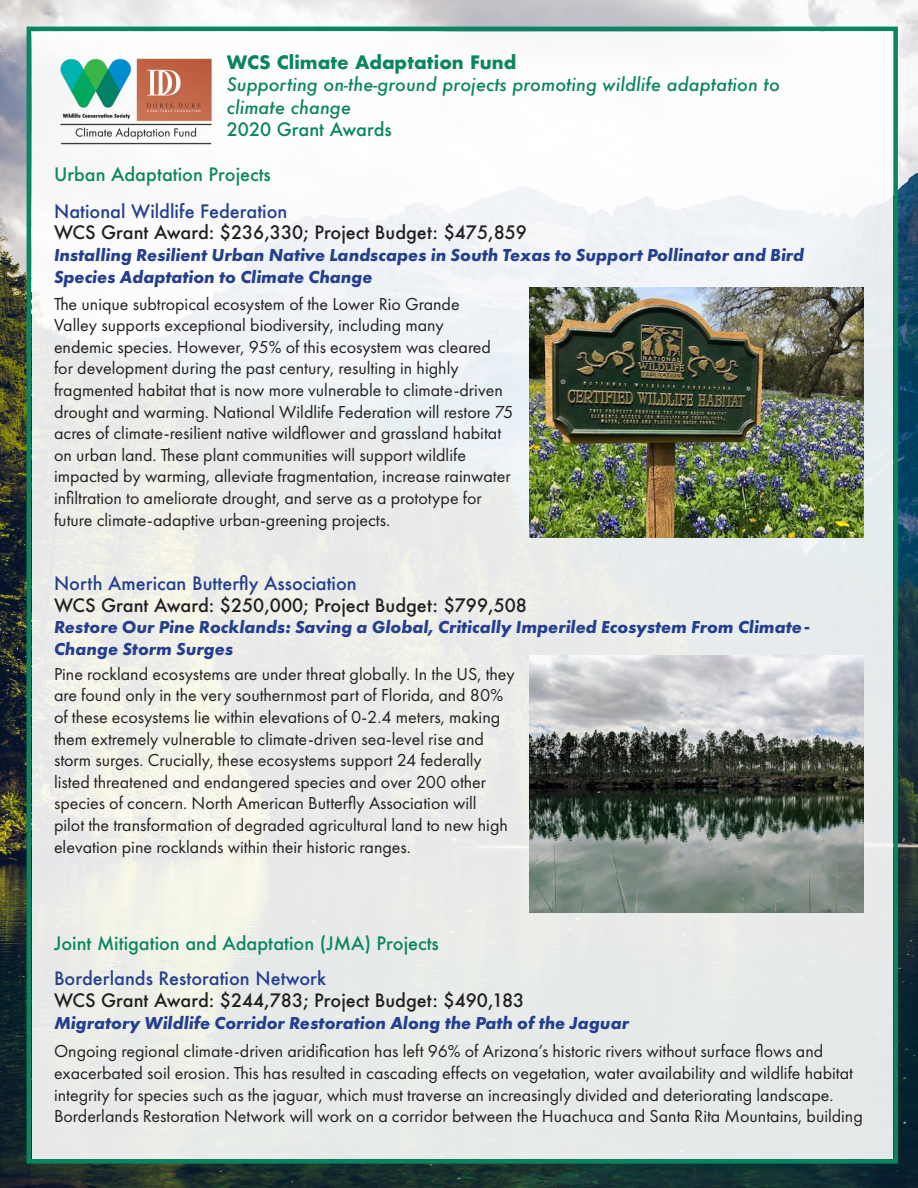
<style>
.page{position:relative;width:918px;height:1188px;background:#fff}
.page>*{position:absolute;margin:0;border:0;box-sizing:border-box;transform-origin:0 0}
.t1{font:18px/21.6px "Futura PT";color:#231f20}
.t2{font:italic 700 18px/21.6px "Futura PT";color:#253f8e}
.t3{font:500 18px "Futura";color:#231f20}
.t4{font:500 18px "Futura";color:#253f8e}
.t5{font:italic 500 18px "Futura";color:#0a8562}
.t6{font:500 18px "Futura";color:#0c8662}
.t7{font:700 18px "Futura";color:#0a8562}
.t8{font:500 18px "Futura";color:#0a8562}
</style>
<div class="page">
<img style="left:0;top:0;width:918px;height:1188px">
<div style="left:32px;top:32px;width:861px;height:1126px;background:linear-gradient(to bottom,#f8f9fa,#e4e7e3)"></div>
<img style="left:54px;top:55px;width:166px;height:93px">
<div style="left:27px;top:27px;width:871px;height:1137px;border:4px solid #0a8562"></div>
<img style="left:529px;top:287px;width:335px;height:251px">
<img style="left:529px;top:656px;width:335px;height:256px">
<p class="t7" style="left:227px;top:49px;width:291px">WCS Climate Adaptation Fund</p>
<p class="t5" style="left:227px;top:72px;width:555px">Supporting on-the-ground projects promoting wildlife adaptation to</p>
<p class="t5" style="left:227px;top:95px;width:126px">climate change</p>
<p class="t8" style="left:227px;top:117px;width:167px">2020 Grant Awards</p>
<p class="t6" style="left:54px;top:162px;width:218px">Urban Adaptation Projects</p>
<p class="t4" style="left:54px;top:199px;width:235px">National Wildlife Federation</p>
<p class="t3" style="left:54px;top:220px;width:475px">WCS Grant Award: $236,330; Project Budget: $475,859</p>
<p class="t2" style="left:54px;top:244px;width:752px">Installing Resilient Urban Native Landscapes in South Texas to Support Pollinator and Bird<br>Species Adaptation to Climate Change</p>
<p class="t1" style="left:54px;top:293px;width:461px">The unique subtropical ecosystem of the Lower Rio Grande<br>Valley supports exceptional biodiversity, including many<br>endemic species. However, 95% of this ecosystem was cleared for development during the past century, resulting in highly fragmented habitat that is now more vulnerable to climate-driven drought and warming. National Wildlife Federation will restore 75 acres of climate-resilient native wildflower and grassland habitat on urban land. These plant communities will support wildlife impacted by warming, alleviate fragmentation, increase rainwater infiltration to ameliorate drought, and serve as a prototype for future climate-adaptive urban-greening projects.</p>
<p class="t4" style="left:54px;top:571px;width:304px">North American Butterfly Association</p>
<p class="t3" style="left:54px;top:593px;width:475px">WCS Grant Award: $250,000; Project Budget: $799,508</p>
<p class="t2" style="left:54px;top:616px;width:758px">Restore Our Pine Rocklands: Saving a Global, Critically Imperiled Ecosystem From Climate-<br>Change Storm Surges</p>
<p class="t1" style="left:54px;top:663px;width:462px">Pine rockland ecosystems are under threat globally. In the US, they are found only in the very southernmost part of Florida, and 80% of these ecosystems lie within elevations of 0-2.4 meters, making them extremely vulnerable to climate-driven sea-level rise and storm surges. Crucially, these ecosystems support 24 federally listed threatened and endangered species and over 200 other species of concern. North American Butterfly Association will<br>pilot the transformation of degraded agricultural land to new high elevation pine rocklands within their historic ranges.</p>
<p class="t6" style="left:54px;top:931px;width:386px">Joint Mitigation and Adaptation (JMA) Projects</p>
<p class="t4" style="left:54px;top:966px;width:274px">Borderlands Restoration Network</p>
<p class="t3" style="left:54px;top:988px;width:472px">WCS Grant Award: $244,783; Project Budget: $490,183</p>
<p class="t2" style="left:54px;top:1012px;width:577px">Migratory Wildlife Corridor Restoration Along the Path of the Jaguar</p>
<p class="t1" style="left:54px;top:1041px;width:810px">Ongoing regional climate-driven aridification has left 96% of Arizona’s historic rivers without surface flows and exacerbated soil erosion. This has resulted in cascading effects on vegetation, water availability and wildlife habitat integrity for species such as the jaguar, which must traverse an increasingly divided and deteriorating landscape.<br>Borderlands Restoration Network will work on a corridor between the Huachuca and Santa Rita Mountains, building</p>
</div>
